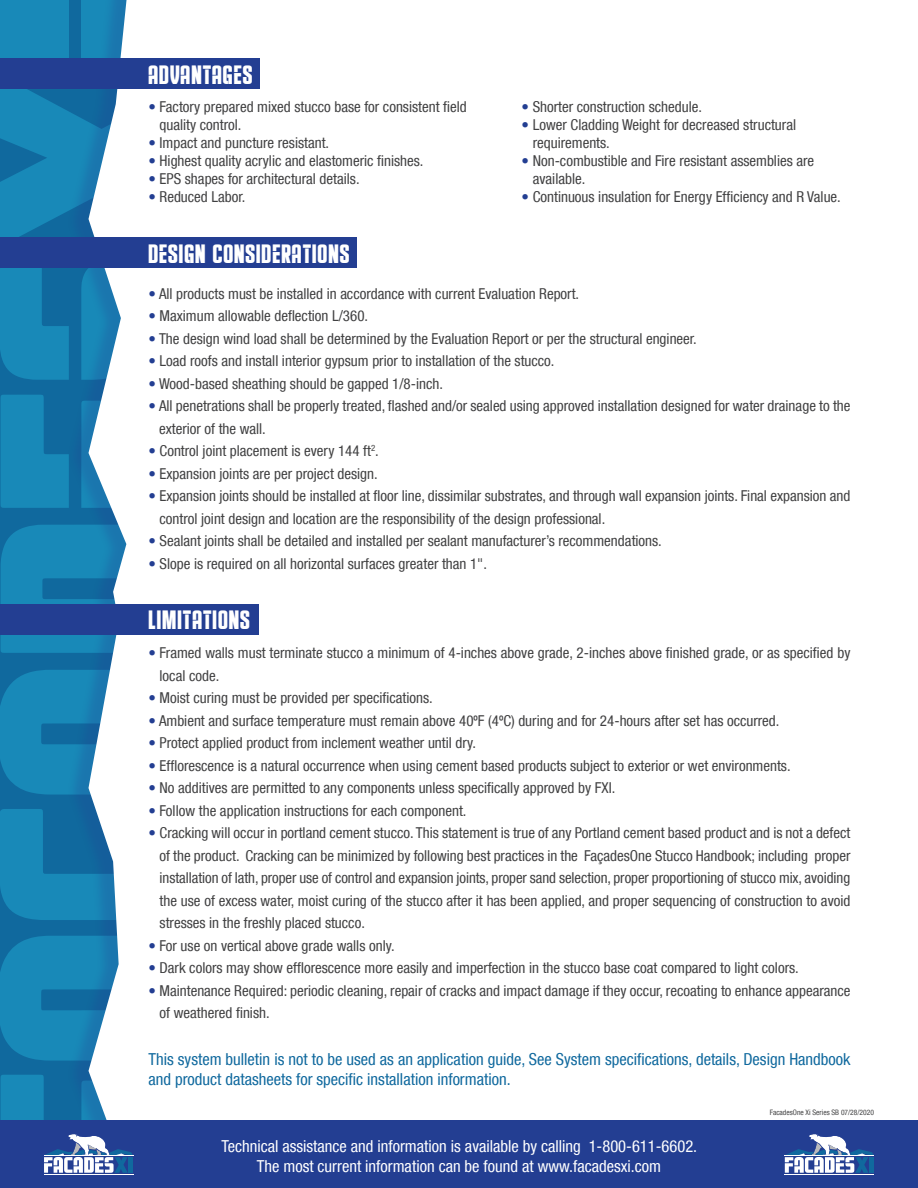
<style>
.page{position:relative;width:918px;height:1188px;background:#fff}
.page>*{position:absolute;margin:0;border:0;box-sizing:border-box;transform-origin:0 0}
.t1{font:27px "Educated Deers";letter-spacing:.04em;color:#fff}
.t2{font:condensed 16.5px/19.8px "Helvetica Neue LT Com";color:#10699e}
.t3{font:condensed 16.5px "Helvetica Neue LT Com";color:#fff}
.t4{font:condensed 15px/22.5px "Helvetica Neue LT Com";color:#404041}
.t5{font:condensed 7.5px "Helvetica Neue LT Com";color:#404041}
.s1{color:#233e92}
</style>
<div class="page">
<div style="left:0;top:0;width:205px;height:1188px;background:#10699e"></div>
<svg style="left:0;top:525px;width:66px;height:128px;background:#1684b4"></svg>
<svg style="left:0;top:809px;width:66px;height:111px"></svg>
<svg style="left:1px;top:395px;width:65px;height:113px"></svg>
<svg style="left:0;top:268px;width:66px;height:112px"></svg>
<svg style="left:0;top:670px;width:66px;height:125px"></svg>
<svg style="left:0;top:936px;width:66px;height:125px"></svg>
<svg style="left:0;top:89px;width:66px;height:149px"></svg>
<div style="left:0;top:0;width:69px;height:62px;background:#1889b8"></div>
<div style="left:66px;top:0;width:77px;height:1188px;background:#233e92;opacity:.25"></div>
<svg style="left:89px;top:0;width:53px;height:1075px;fill:#fff"></svg>
<div style="left:142px;top:0;width:776px;height:1188px;background:#fff"></div>
<div style="left:0;top:1120px;width:918px;height:68px;background:#233e92"></div>
<div style="left:0;top:58px;width:260px;height:31px;background:#233e92"></div>
<div style="left:0;top:238px;width:356px;height:30px;background:#233e92"></div>
<div style="left:0;top:604px;width:258px;height:31px;background:#233e92"></div>
<hr style="left:785px;top:1174px;width:89px;height:1px;background:#fff">
<svg style="left:785px;top:1134px;width:89px;height:39px"></svg>
<div style="left:869px;top:1163px;width:5px;height:10px;background:#10699e"></div>
<svg style="left:1px;top:1075px;width:141px;height:100px"></svg>
<hr style="left:129px;top:1163px;width:4px;height:10px;background:#10699e">
<p class="t1" style="left:148px;top:58px;width:105px">ADVANTAGES</p>
<p class="t4" style="left:160px;top:98px;width:309px;line-height:18px;text-indent:-11px"><span class="s1">•</span> Factory prepared mixed stucco base for consistent field quality control.</p>
<p class="t4" style="left:148px;top:132px;width:182px"><span class="s1">•</span> Impact and puncture resistant.</p>
<p class="t4" style="left:148px;top:150px;width:277px"><span class="s1">•</span> Highest quality acrylic and elastomeric finishes.</p>
<p class="t4" style="left:148px;top:168px;width:213px"><span class="s1">•</span> EPS shapes for architectural details.</p>
<p class="t4" style="left:148px;top:186px;width:98px"><span class="s1">•</span> Reduced Labor.</p>
<p class="t4" style="left:522px;top:96px;width:182px"><span class="s1">•</span> Shorter construction schedule.</p>
<p class="t4" style="left:533px;top:116px;width:265px;line-height:18px;text-indent:-11px"><span class="s1">•</span> Lower Cladding Weight for decreased structural requirements.</p>
<p class="t4" style="left:533px;top:152px;width:283px;line-height:18px;text-indent:-11px"><span class="s1">•</span> Non-combustible and Fire resistant assemblies are available.</p>
<p class="t4" style="left:522px;top:186px;width:321px"><span class="s1">•</span> Continuous insulation for Energy Efficiency and R Value.</p>
<p class="t1" style="left:148px;top:238px;width:202px">DESIGN CONSIDERATIONS</p>
<p class="t4" style="left:148px;top:282px;width:432px"><span class="s1">•</span> All products must be installed in accordance with current Evaluation Report.</p>
<p class="t4" style="left:148px;top:305px;width:221px"><span class="s1">•</span> Maximum allowable deflection L/360.</p>
<p class="t4" style="left:148px;top:327px;width:550px"><span class="s1">•</span> The design wind load shall be determined by the Evaluation Report or per the structural engineer.</p>
<p class="t4" style="left:148px;top:350px;width:408px"><span class="s1">•</span> Load roofs and install interior gypsum prior to installation of the stucco.</p>
<p class="t4" style="left:148px;top:372px;width:296px"><span class="s1">•</span> Wood-based sheathing should be gapped 1/8-inch.</p>
<p class="t4" style="left:159px;top:395px;width:693px;text-indent:-11px"><span class="s1">•</span> All penetrations shall be properly treated, flashed and/or sealed using approved installation designed for water drainage to the exterior of the wall.</p>
<p class="t4" style="left:148px;top:440px;width:232px"><span class="s1">•</span> Control joint placement is every 144 ft<sup>2</sup>.</p>
<p class="t4" style="left:148px;top:462px;width:231px"><span class="s1">•</span> Expansion joints are per project design.</p>
<p class="t4" style="left:160px;top:485px;width:692px;text-indent:-11px"><span class="s1">•</span> Expansion joints should be installed at floor line, dissimilar substrates, and through wall expansion joints. Final expansion and control joint design and location are the responsibility of the design professional.</p>
<p class="t4" style="left:148px;top:530px;width:515px"><span class="s1">•</span> Sealant joints shall be detailed and installed per sealant manufacturer’s recommendations.</p>
<p class="t4" style="left:148px;top:552px;width:340px"><span class="s1">•</span> Slope is required on all horizontal surfaces greater than 1".</p>
<p class="t1" style="left:148px;top:604px;width:103px">LIMITATIONS</p>
<p class="t4" style="left:160px;top:641px;width:692px;text-indent:-11px"><span class="s1">•</span> Framed walls must terminate stucco a minimum of 4-inches above grade, 2-inches above finished grade, or as specified by local code.</p>
<p class="t4" style="left:148px;top:686px;width:286px"><span class="s1">•</span> Moist curing must be provided per specifications.</p>
<p class="t4" style="left:148px;top:709px;width:633px"><span class="s1">•</span> Ambient and surface temperature must remain above 40ºF (4ºC) during and for 24-hours after set has occurred.</p>
<p class="t4" style="left:148px;top:731px;width:329px"><span class="s1">•</span> Protect applied product from inclement weather until dry.</p>
<p class="t4" style="left:148px;top:754px;width:644px"><span class="s1">•</span> Efflorescence is a natural occurrence when using cement based products subject to exterior or wet environments.</p>
<p class="t4" style="left:148px;top:776px;width:468px"><span class="s1">•</span> No additives are permitted to any components unless specifically approved by FXI.</p>
<p class="t4" style="left:148px;top:799px;width:320px"><span class="s1">•</span> Follow the application instructions for each component.</p>
<p class="t4" style="left:160px;top:821px;width:692px;text-align:justify;text-indent:-11px"><span class="s1">•</span> Cracking will occur in portland cement stucco. This statement is true of any Portland cement based product and is not a defect of the product. Cracking can be minimized by following best practices in the FaçadesOne Stucco Handbook; including proper installation of lath, proper use of control and expansion joints, proper sand selection, proper proportioning of stucco mix, avoiding the use of excess water, moist curing of the stucco after it has been applied, and proper sequencing of construction to avoid stresses in the freshly placed stucco.</p>
<p class="t4" style="left:148px;top:934px;width:248px"><span class="s1">•</span> For use on vertical above grade walls only.</p>
<p class="t4" style="left:148px;top:956px;width:652px"><span class="s1">•</span> Dark colors may show efflorescence more easily and imperfection in the stucco base coat compared to light colors.</p>
<p class="t4" style="left:160px;top:979px;width:692px;text-indent:-11px"><span class="s1">•</span> Maintenance Required: periodic cleaning, repair of cracks and impact damage if they occur, recoating to enhance appearance of weathered finish.</p>
<p class="t2" style="left:148px;top:1049px;width:704px">This system bulletin is not to be used as an application guide, See System specifications, details, Design Handbook and product datasheets for specific installation information.</p>
<p class="t3" style="left:221px;top:1136px;width:477px">Technical assistance and information is available by calling 1-800-611-6602.</p>
<p class="t3" style="left:257px;top:1156px;width:406px">The most current information can be found at www.facadesxi.com</p>
<p class="t5" style="left:770px;top:1108px;width:106px">FacadesOne Xi Series SB 07/28/2020</p>
</div>
